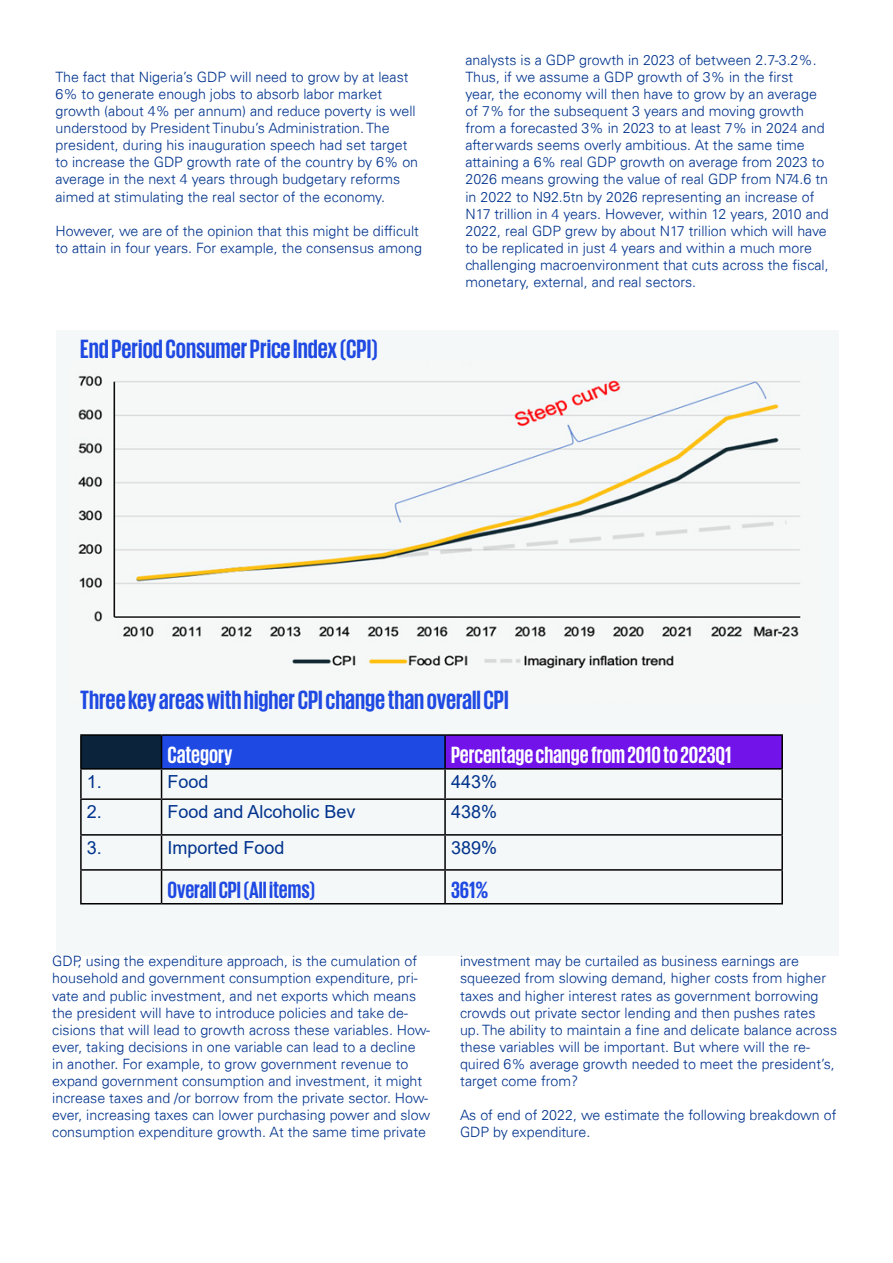
<style>
.page{position:relative;width:893px;height:1263px;background:#fff}
.page>*{position:absolute;margin:0;border:0;box-sizing:border-box;transform-origin:0 0}
.t1{font:700 27px "KPMG";color:#1e49e2}
.t2{font:700 24px "KPMG";color:#fff}
.t3{font:700 24px "KPMG";color:#1e49e2}
.t4{font:18px "Arial";color:#00338d}
.t5{font:300 14.25px/17.1px "Univers 45";color:#00338d}
</style>
<div class="page">
<div style="left:57px;top:330px;width:782px;height:626px;background:#f5f8f8"></div>
<img style="left:78px;top:375px;width:723px;height:294px">
<div style="left:81px;top:735px;width:81px;height:34px;background:#0c233c"></div>
<div style="left:162px;top:735px;width:283px;height:34px;background:#1e49e2"></div>
<div style="left:445px;top:735px;width:337px;height:34px;background:#7213ea"></div>
<hr style="left:80px;top:734px;width:82px;height:2px;background:#000">
<hr style="left:80px;top:736px;width:2px;height:32px;background:#000">
<hr style="left:162px;top:734px;width:283px;height:2px;background:#000">
<hr style="left:161px;top:736px;width:1px;height:32px;background:#000">
<hr style="left:445px;top:734px;width:338px;height:2px;background:#000">
<hr style="left:444px;top:736px;width:2px;height:32px;background:#000">
<hr style="left:781px;top:736px;width:2px;height:32px;background:#000">
<hr style="left:80px;top:768px;width:82px;height:2px;background:#000">
<hr style="left:80px;top:770px;width:2px;height:28px;background:#000">
<hr style="left:162px;top:768px;width:283px;height:2px;background:#000">
<svg style="left:161px;top:770px;width:1px;height:28px"></svg>
<hr style="left:445px;top:768px;width:338px;height:2px;background:#000">
<hr style="left:444px;top:770px;width:2px;height:28px;background:#000">
<hr style="left:781px;top:770px;width:2px;height:28px;background:#000">
<hr style="left:80px;top:798px;width:82px;height:2px;background:#000">
<hr style="left:80px;top:800px;width:2px;height:34px;background:#000">
<hr style="left:162px;top:798px;width:283px;height:2px;background:#000">
<hr style="left:161px;top:800px;width:1px;height:34px;background:#000">
<hr style="left:445px;top:798px;width:338px;height:2px;background:#000">
<hr style="left:444px;top:800px;width:2px;height:34px;background:#000">
<hr style="left:781px;top:800px;width:2px;height:34px;background:#000">
<hr style="left:80px;top:834px;width:82px;height:2px;background:#000">
<hr style="left:80px;top:836px;width:2px;height:33px;background:#000">
<hr style="left:162px;top:834px;width:283px;height:2px;background:#000">
<hr style="left:161px;top:836px;width:1px;height:33px;background:#000">
<hr style="left:445px;top:834px;width:338px;height:2px;background:#000">
<hr style="left:444px;top:836px;width:2px;height:33px;background:#000">
<hr style="left:781px;top:836px;width:2px;height:33px;background:#000">
<hr style="left:80px;top:869px;width:82px;height:2px;background:#000">
<hr style="left:80px;top:871px;width:2px;height:32px;background:#000">
<hr style="left:162px;top:869px;width:283px;height:2px;background:#000">
<hr style="left:161px;top:871px;width:1px;height:32px;background:#000">
<hr style="left:445px;top:869px;width:338px;height:2px;background:#000">
<hr style="left:444px;top:871px;width:2px;height:32px;background:#000">
<hr style="left:781px;top:871px;width:2px;height:32px;background:#000">
<hr style="left:80px;top:903px;width:82px;height:1px;background:#000">
<hr style="left:162px;top:903px;width:283px;height:1px;background:#000">
<hr style="left:445px;top:903px;width:338px;height:1px;background:#000">
<p class="t5" style="left:56px;top:68px;width:364px">The fact that Nigeria’s GDP will need to grow by at least 6% to generate enough jobs to absorb labor market growth (about 4% per annum) and reduce poverty is well understood by President Tinubu’s Administration. The president, during his inauguration speech had set target to increase the GDP growth rate of the country by 6% on average in the next 4 years through budgetary reforms aimed at stimulating the real sector of the economy.</p>
<p class="t5" style="left:56px;top:222px;width:368px">However, we are of the opinion that this might be difficult to attain in four years. For example, the consensus among</p>
<h1 class="t1" style="left:80px;top:335px;width:299px">End Period Consumer Price Index (CPI)</h1>
<p class="t5" style="left:465px;top:51px;width:365px">analysts is a GDP growth in 2023 of between 2.7-3.2%.<br>Thus, if we assume a GDP growth of 3% in the first<br>year, the economy will then have to grow by an average of 7% for the subsequent 3 years and moving growth from a forecasted 3% in 2023 to at least 7% in 2024 and afterwards seems overly ambitious. At the same time attaining a 6% real GDP growth on average from 2023 to 2026 means growing the value of real GDP from N74.6 tn in 2022 to N92.5tn by 2026 representing an increase of N17 trillion in 4 years. However, within 12 years, 2010 and 2022, real GDP grew by about N17 trillion which will have to be replicated in just 4 years and within a much more challenging macroenvironment that cuts across the fiscal, monetary, external, and real sectors.</p>
<h1 class="t1" style="left:80px;top:686px;width:430px">Three key areas with higher CPI change than overall CPI</h1>
<h2 class="t2" style="left:168px;top:743px;width:66px">Category</h2>
<h2 class="t2" style="left:451px;top:743px;width:282px">Percentage change from 2010 to 2023Q1</h2>
<p class="t4" style="left:87px;top:769px;width:17px">1.</p>
<p class="t4" style="left:168px;top:769px;width:43px">Food</p>
<p class="t4" style="left:451px;top:769px;width:48px">443%</p>
<p class="t4" style="left:87px;top:799px;width:17px">2.</p>
<p class="t4" style="left:168px;top:799px;width:190px">Food and Alcoholic Bev</p>
<p class="t4" style="left:451px;top:799px;width:48px">438%</p>
<p class="t4" style="left:87px;top:835px;width:17px">3.</p>
<p class="t4" style="left:168px;top:835px;width:119px">Imported Food</p>
<p class="t4" style="left:451px;top:835px;width:48px">389%</p>
<h2 class="t3" style="left:168px;top:877px;width:149px">Overall CPI (All items)</h2>
<h2 class="t3" style="left:451px;top:877px;width:39px">361%</h2>
<p class="t5" style="left:52px;top:953px;width:379px">GDP, using the expenditure approach, is the cumulation of household and government consumption expenditure, pri&shy;vate and public investment, and net exports which means the president will have to introduce policies and take de&shy;cisions that will lead to growth across these variables. How&shy;ever, taking decisions in one variable can lead to a decline in another. For example, to grow government revenue to expand government consumption and investment, it might increase taxes and /or borrow from the private sector. How&shy;ever, increasing taxes can lower purchasing power and slow consumption expenditure growth. At the same time private</p>
<p class="t5" style="left:460px;top:953px;width:379px">investment may be curtailed as business earnings are squeezed from slowing demand, higher costs from higher taxes and higher interest rates as government borrowing crowds out private sector lending and then pushes rates up. The ability to maintain a fine and delicate balance across these variables will be important. But where will the re&shy;quired 6% average growth needed to meet the president’s, target come from?</p>
<p class="t5" style="left:460px;top:1107px;width:378px">As of end of 2022, we estimate the following breakdown of<br>GDP by expenditure.</p>
</div>
